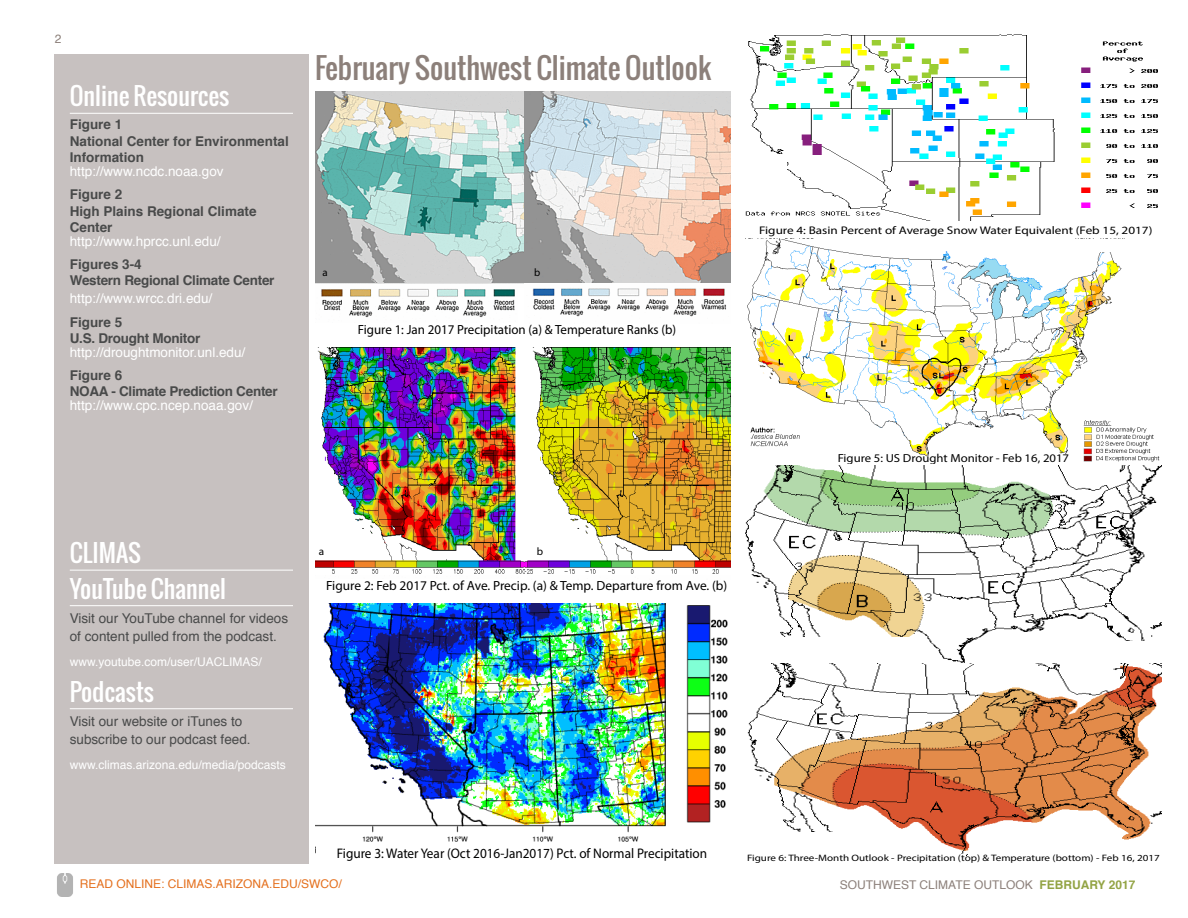
<style>
.page{position:relative;width:1188px;height:918px;background:#fff}
.page>*{position:absolute;margin:0;border:0;box-sizing:border-box;transform-origin:0 0}
.headline{font:28.5px "Oswald";color:#8c807a}
.headline_white___ru{font:24px "Oswald";color:#fff}
.t1{font:13.95px "Myriad Pro";color:#000100;scale:.95 1}
.body{font:13.5px/18px "Helvetica";color:#494a4a}
.subhead{font:700 13.5px/16.5px "Helvetica";color:#494a4a}
.body-2{font:13.5px "Helvetica";color:#fff}
.subhead-2{font:700 13.5px "Helvetica";letter-spacing:-.02em;color:#494a4a}
.subhead-3{font:13.5px "Helvetica";color:#fff}
.body-3{font:700 13.5px/16.5px "Helvetica";color:#494a4a}
.t2{font:13.35px "Myriad Pro";color:#000100}
.body-4{font:12px "Helvetica";color:#fff}
.t3{font:12px "Helvetica";color:#8c807a}
.t4{font:12px "Helvetica";color:#e4701e}
.t5{font:11.7px "Myriad Pro";color:#000;scale:1.09 1}
.t6{font:11.1px "Myriad Pro";color:#000100;scale:1.19 1}
.t7{font:10.8px "Myriad Pro";color:#000}
.t8{font:9.3px "Myriad Pro";color:#000;scale:1.19 1}
.s1{font-weight:700;color:#93a445}
</style>
<div class="page">
<img style="left:57px;top:874px;width:16px;height:22px">
<div style="left:54px;top:54px;width:255px;height:810px;background:#c7c1c0"></div>
<hr style="left:70px;top:113px;width:223px;height:1px;background:#fff">
<img style="left:532px;top:288px;width:194px;height:29px">
<img style="left:315px;top:283px;width:209px;height:35px">
<img style="left:315px;top:92px;width:210px;height:191px">
<img style="left:525px;top:92px;width:206px;height:191px">
<img style="left:315px;top:539px;width:211px;height:35px">
<img style="left:317px;top:347px;width:199px;height:191px">
<img style="left:526px;top:347px;width:205px;height:227px">
<img style="left:316px;top:604px;width:412px;height:238px">
<img style="left:746px;top:465px;width:415px;height:199px">
<div style="left:993px;top:642px;width:168px;height:22px;background:#fff"></div>
<div style="left:745px;top:637px;width:170px;height:26px;background:#fff"></div>
<img style="left:747px;top:664px;width:414px;height:189px">
<div style="left:745px;top:832px;width:170px;height:32px;background:#fff"></div>
<div style="left:993px;top:842px;width:168px;height:22px;background:#fff"></div>
<img style="left:746px;top:34px;width:414px;height:428px">
<div style="left:1015px;top:239px;width:146px;height:12px;background:#fff"></div>
<div style="left:1081px;top:365px;width:80px;height:55px;background:#fff"></div>
<hr style="left:70px;top:570px;width:223px;height:1px;background:#fff">
<hr style="left:70px;top:605px;width:223px;height:1px;background:#fff">
<hr style="left:70px;top:708px;width:223px;height:1px;background:#fff">
<div style="left:746px;top:221px;width:415px;height:17px;background:#fff"></div>
<div style="left:746px;top:155px;width:41px;height:28px;background:#fff"></div>
<p class="t3" style="left:55px;top:30px;width:8px">2</p>
<p class="headline_white___ru" style="left:70px;top:78px;width:161px">Online Resources</p>
<p class="subhead" style="left:70px;top:117px;width:54px">Figure 1</p>
<p class="subhead" style="left:70px;top:133px;width:221px">National Center for Environmental<br>Information</p>
<p class="body-2" style="left:70px;top:161px;width:155px">http://www.ncdc.noaa.gov</p>
<p class="subhead" style="left:70px;top:186px;width:54px">Figure 2</p>
<p class="body-3" style="left:70px;top:203px;width:188px">High Plains Regional Climate<br>Center</p>
<p class="subhead-3" style="left:70px;top:231px;width:152px">http://www.hprcc.unl.edu/</p>
<p class="subhead" style="left:70px;top:256px;width:74px">Figures 3-4</p>
<p class="subhead-2" style="left:70px;top:270px;width:206px">Western Regional Climate Center</p>
<p class="body-2" style="left:70px;top:288px;width:144px">http://www.wrcc.dri.edu/</p>
<p class="subhead" style="left:70px;top:314px;width:54px">Figure 5</p>
<p class="subhead-2" style="left:70px;top:328px;width:132px">U.S. Drought Monitor</p>
<p class="body-2" style="left:70px;top:342px;width:177px">http://droughtmonitor.unl.edu/</p>
<p class="subhead" style="left:70px;top:367px;width:54px">Figure 6</p>
<p class="subhead-2" style="left:70px;top:381px;width:209px">NOAA - Climate Prediction Center</p>
<p class="subhead-3" style="left:70px;top:395px;width:185px">http://www.cpc.ncep.noaa.gov/</p>
<p class="headline" style="left:315px;top:46px;width:398px">February Southwest Climate Outlook</p>
<p class="t7" style="left:322px;top:266px;width:7px">a</p>
<p class="t7" style="left:534px;top:266px;width:8px">b</p>
<p class="t2" style="left:358px;top:322px;width:320px">Figure 1: Jan 2017 Precipitation (a) &amp; Temperature Ranks (b)</p>
<p class="t6" style="left:759px;top:223px;width:332px">Figure 4: Basin Percent of Average Snow Water Equivalent (Feb 15, 2017)</p>
<p class="t5" style="left:838px;top:450px;width:214px">Figure 5: US Drought Monitor - Feb 16, 2017</p>
<p class="headline_white___ru" style="left:70px;top:535px;width:73px">CLIMAS</p>
<p class="headline_white___ru" style="left:70px;top:570px;width:158px">YouTube Channel</p>
<p class="body" style="left:70px;top:610px;width:220px">Visit our YouTube channel for videos of content pulled from the podcast.</p>
<p class="body-4" style="left:70px;top:653px;width:194px">www.youtube.com/user/UACLIMAS/</p>
<p class="headline_white___ru" style="left:70px;top:673px;width:86px">Podcasts</p>
<p class="body" style="left:70px;top:713px;width:182px">Visit our website or iTunes to subscribe to our podcast feed.</p>
<p class="body-4" style="left:70px;top:756px;width:218px">www.climas.arizona.edu/media/podcasts</p>
<p class="t7" style="left:319px;top:545px;width:7px">a</p>
<p class="t7" style="left:537px;top:545px;width:8px">b</p>
<p class="t2" style="left:326px;top:577px;width:403px">Figure 2: Feb 2017 Pct. of Ave. Precip. (a) &amp; Temp. Departure from Ave. (b)</p>
<p class="t1" style="left:337px;top:845px;width:391px">Figure 3: Water Year (Oct 2016-Jan2017) Pct. of Normal Precipitation</p>
<p class="t8" style="left:747px;top:852px;width:348px">Figure 6: Three-Month Outlook - Precipitation (top) &amp; Temperature (bottom) - Feb 16, 2017</p>
<p class="t4" style="left:80px;top:875px;width:264px">READ ONLINE: CLIMAS.ARIZONA.EDU/SWCO/</p>
<p class="t3" style="left:840px;top:875px;width:297px">SOUTHWEST CLIMATE OUTLOOK <span class="s1">FEBRUARY 2017</span></p>
</div>
